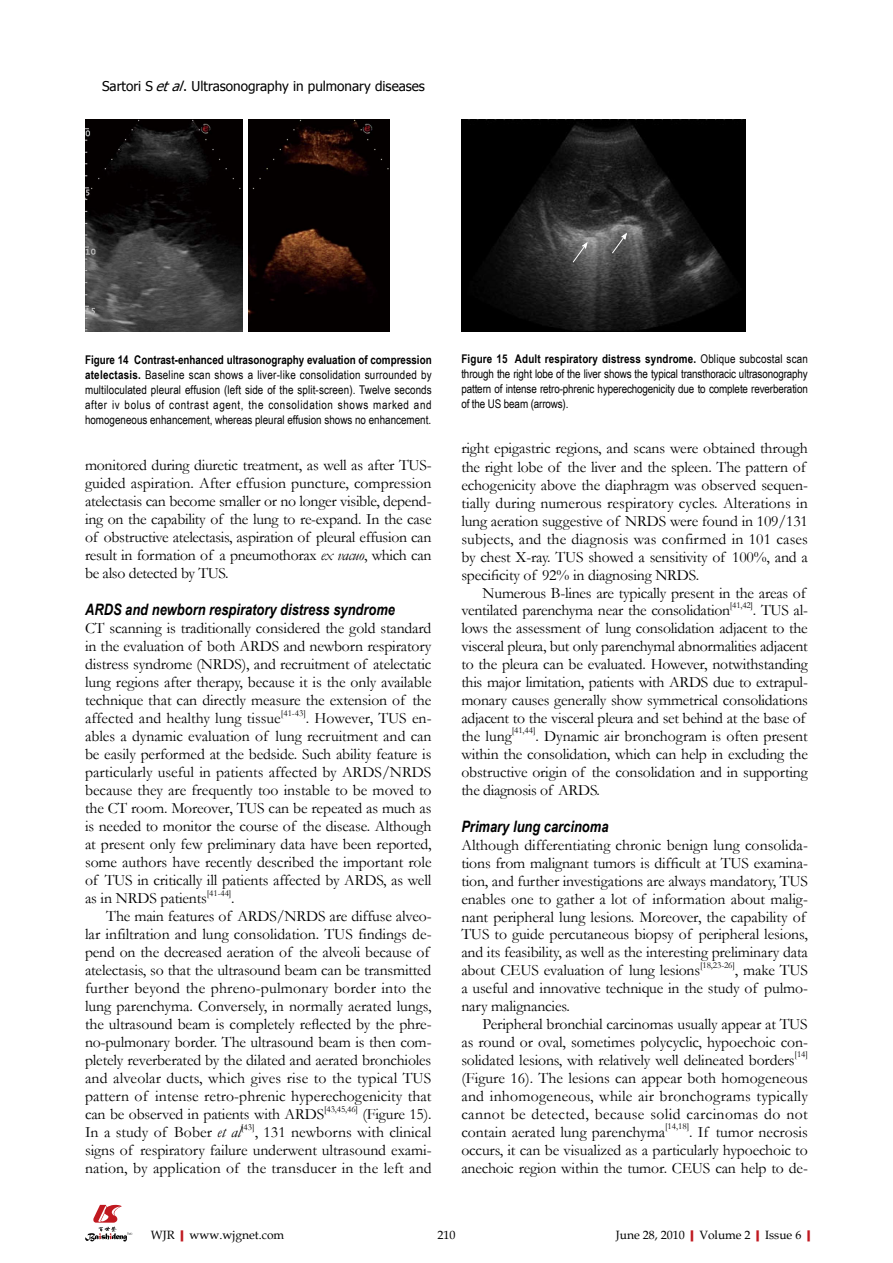
<style>
.page{position:relative;width:893px;height:1263px;background:#fff}
.page>*{position:absolute;margin:0;border:0;box-sizing:border-box;transform-origin:0 0}
.t1{font:15.75px/18px "Garamond";letter-spacing:-.01em;color:#000;text-align:justify}
.t2{font:15.75px "Garamond";letter-spacing:.01em;color:#000}
.t3{font:italic 700 15.75px "Arial Narrow";color:#000}
.t4{font:13.5px "Tahoma";color:#000}
.t5{font:12px/15px "Arial Narrow";letter-spacing:-.01em;color:#000;text-align:justify}
.t6{font:12px "Book Antiqua";color:#000}
.t7{font:9.15px "Garamond";letter-spacing:-.01em;color:#000}
.s1{font-style:italic}
.s2{font-weight:700}
.s3{font-weight:700;color:#c01920}
</style>
<div class="page">
<svg style="left:85px;top:1205px;width:48px;height:36px"></svg>
<img style="left:461px;top:119px;width:285px;height:212px">
<svg style="left:572px;top:242px;width:15px;height:21px"></svg>
<svg style="left:612px;top:233px;width:15px;height:21px"></svg>
<img style="left:85px;top:119px;width:305px;height:213px">
<hr style="left:243px;top:119px;width:4px;height:213px;background:#fff">
<p class="t4" style="left:102px;top:77px;width:324px">Sartori S <span class="s1">etal</span>. Ultrasonography in pulmonary diseases</p>
<p class="t5" style="left:85px;top:351px;width:348px"><span class="s2">Figure 14 Contrast-enhanced ultrasonography evaluation of compression atelectasis.</span> Baseline scan shows a liver-like consolidation surrounded by multiloculated pleural effusion (left side of the split-screen). Twelve seconds after iv bolus of contrast agent, the consolidation shows marked and homogeneous enhancement, whereas pleural effusion shows no enhancement.</p>
<p class="t1" style="left:85px;top:455px;width:348px">monitored during diuretic treatment, as well as after TUS&shy;guided aspiration. After effusion puncture, compression atelectasis can become smaller or no longer visible, depend&shy;ing on the capability of the lung to re-expand. In the case of obstructive atelectasis, aspiration of pleural effusion can result in formation of a pneumothorax <span class="s1">ex vacuo</span>, which can be also detected by TUS.</p>
<p class="t3" style="left:85px;top:597px;width:312px">ARDS and newborn respiratory distress syndrome</p>
<p class="t1" style="left:85px;top:619px;width:348px">CT scanning is traditionally considered the gold standard in the evaluation of both ARDS and newborn respiratory distress syndrome (NRDS), and recruitment of atelectatic lung regions after therapy, because it is the only available technique that can directly measure the extension of the affected and healthy lung tissue</p>
<p class="t7" style="left:281px;top:706px;width:27px">[41-43]</p>
<p class="t1" style="left:85px;top:709px;width:348px;text-indent:221px">. However, TUS en&shy;ables a dynamic evaluation of lung recruitment and can be easily performed at the bedside. Such ability feature is particularly useful in patients affected by ARDS/NRDS because they are frequently too instable to be moved to the CT room. Moreover, TUS can be repeated as much as is needed to monitor the course of the disease. Although at present only few preliminary data have been reported, some authors have recently described the important role of TUS in critically ill patients affected by ARDS, as well as in NRDS patients</p>
<p class="t7" style="left:207px;top:886px;width:26px">[41-44]</p>
<p class="t1" style="left:231px;top:889px;width:5px">.</p>
<p class="t1" style="left:106px;top:907px;width:327px">The main features of ARDS/NRDS are diffuse alveo-</p>
<p class="t1" style="left:85px;top:925px;width:348px">lar infiltration and lung consolidation. TUS findings de-</p>
<p class="t1" style="left:85px;top:943px;width:346px">pend on the decreased aeration of the alveoli because of</p>
<p class="t1" style="left:85px;top:961px;width:348px">atelectasis, so that the ultrasound beam can be transmitted</p>
<p class="t2" style="left:85px;top:977px;width:348px">further beyond the phreno-pulmonary border into the</p>
<p class="t1" style="left:85px;top:997px;width:348px">lung parenchyma. Conversely, in normally aerated lungs,</p>
<p class="t1" style="left:85px;top:1015px;width:348px">the ultrasound beam is completely reflected by the phre-</p>
<p class="t1" style="left:85px;top:1033px;width:348px">no-pulmonary border. The ultrasound beam is then com-</p>
<p class="t1" style="left:85px;top:1051px;width:348px">pletely reverberated by the dilated and aerated bronchioles</p>
<p class="t2" style="left:85px;top:1067px;width:348px">and alveolar ducts, which gives rise to the typical TUS</p>
<p class="t1" style="left:85px;top:1087px;width:348px">pattern of intense retro-phrenic hyperechogenicity that</p>
<p class="t1" style="left:85px;top:1105px;width:241px">can be observed in patients with ARDS</p>
<p class="t7" style="left:324px;top:1102px;width:35px">[43,45,46]</p>
<p class="t1" style="left:362px;top:1105px;width:71px">(Figure 15).</p>
<p class="t1" style="left:85px;top:1123px;width:157px">In a study of Bober <span class="s1">et al</span></p>
<p class="t7" style="left:241px;top:1120px;width:15px">[43]</p>
<p class="t1" style="left:85px;top:1123px;width:348px;text-indent:170px">, 131 newborns with clinical signs of respiratory failure underwent ultrasound exami&shy;nation, by application of the transducer in the left and</p>
<p class="t5" style="left:461px;top:351px;width:348px"><span class="s2">Figure 15 Adult respiratory distress syndrome.</span> Oblique subcostal scan through the right lobe of the liver shows the typical transthoracic ultrasonography pattern of intense retro-phrenic hyperechogenicity due to complete reverberation of the US beam (arrows).</p>
<p class="t1" style="left:461px;top:439px;width:348px;text-align:left">right epigastric regions, and scans were obtained through the right lobe of the liver and the spleen. The pattern of echogenicity above the diaphragm was observed sequen&shy;tially during numerous respiratory cycles. Alterations in lung aeration suggestive of NRDS were found in 109/131 subjects, and the diagnosis was confirmed in 101 cases by chest X-ray. TUS showed a sensitivity of 100%, and a specificity of 92% in diagnosing NRDS.</p>
<p class="t1" style="left:461px;top:583px;width:346px;text-indent:21px">Numerous B-lines are typically present in the areas of ventilated parenchyma near the consolidation</p>
<p class="t7" style="left:730px;top:599px;width:25px">[41,42]</p>
<p class="t1" style="left:461px;top:601px;width:348px;text-align:left;text-indent:292px">. TUS al&shy;lows the assessment of lung consolidation adjacent to the visceral pleura, but only parenchymal abnormalities adjacent to the pleura can be evaluated. However, notwithstanding this major limitation, patients with ARDS due to extrapul&shy;monary causes generally show symmetrical consolidations adjacent to the visceral pleura and set behind at the base of the lung</p>
<p class="t7" style="left:512px;top:724px;width:25px">[41,44]</p>
<p class="t1" style="left:461px;top:727px;width:348px;text-indent:74px">. Dynamic air bronchogram is often present within the consolidation, which can help in excluding the obstructive origin of the consolidation and in supporting the diagnosis of ARDS.</p>
<p class="t3" style="left:461px;top:815px;width:149px">Primary lung carcinoma</p>
<p class="t1" style="left:461px;top:836px;width:348px;text-align:left">Although differentiating chronic benign lung consolida&shy;tions from malignant tumors is difficult at TUS examina&shy;tion, and further investigations are always mandatory, TUS enables one to gather a lot of information about malig&shy;nant peripheral lung lesions. Moreover, the capability of TUS to guide percutaneous biopsy of peripheral lesions, and its feasibility, as well as the interesting preliminary data about CEUS evaluation of lung lesions</p>
<p class="t7" style="left:700px;top:958px;width:36px">[18,23-26]</p>
<p class="t1" style="left:461px;top:961px;width:348px;text-indent:274px">, make TUS a useful and innovative technique in the study of pulmo&shy;nary malignancies.</p>
<p class="t1" style="left:461px;top:1014px;width:348px;text-indent:21px">Peripheral bronchial carcinomas usually appear at TUS as round or oval, sometimes polycyclic, hypoechoic con&shy;solidated lesions, with relatively well delineated borders</p>
<p class="t7" style="left:795px;top:1048px;width:15px">[14]</p>
<p class="t1" style="left:461px;top:1068px;width:348px">(Figure 16). The lesions can appear both homogeneous and inhomogeneous, while air bronchograms typically cannot be detected, because solid carcinomas do not contain aerated lung parenchyma</p>
<p class="t7" style="left:665px;top:1120px;width:26px">[14,18]</p>
<p class="t1" style="left:461px;top:1122px;width:348px;text-indent:228px">. If tumor necrosis occurs, it can be visualized as a particularly hypoechoic to anechoic region within the tumor. CEUS can help to de-</p>
<p class="t6" style="left:151px;top:1226px;width:135px">WJR<span class="s3">|</span>www.wjgnet.com</p>
<p class="t6" style="left:437px;top:1226px;width:19px">210</p>
<p class="t6" style="left:616px;top:1226px;width:202px">June 28, 2010<span class="s3">|</span>Volume 2<span class="s3">|</span>Issue 6<span class="s3">|</span></p>
</div>
